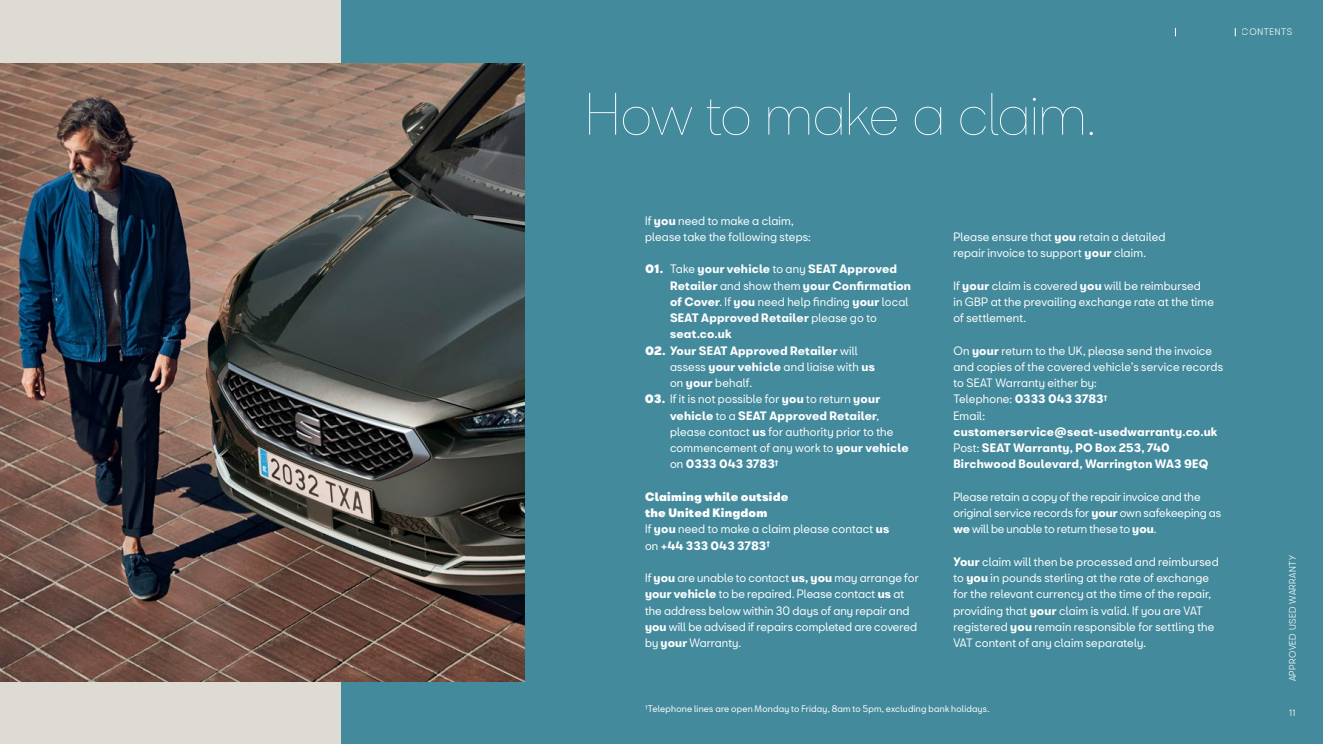
<style>
.page{position:relative;width:1323px;height:744px;background:#fff}
.page>*{position:absolute;margin:0;border:0;box-sizing:border-box;transform-origin:0 0}
.t1{font:200 55px "Seat Bcn";letter-spacing:-.01em;color:#fff}
.t2{font:11.25px/16.2px "Seat Bcn";letter-spacing:.01em;color:#fff}
.t3{font:700 11.25px/16.2px "Seat Bcn";letter-spacing:.02em;color:#fff}
.t4{font:900 11.25px/16.2px "Seat Bcn";letter-spacing:.025em;color:#fff}
.t5{font:8.75px "Seat Bcn";letter-spacing:.025em;color:#fff}
.t6{font:8.75px "Seat Bcn";letter-spacing:.05em;color:#fff}
.t7{font:8.75px "Seat Bcn";letter-spacing:.07em;color:#fff}
.s1{font-weight:700}
.s2{font-weight:900}
.s3{font-weight:400}
</style>
<div class="page">
<div style="left:340px;top:0;width:982px;height:744px;background:#438a9c"></div>
<div style="left:0;top:0;width:340px;height:744px;background:#dedad4"></div>
<img style="left:0;top:64px;width:524px;height:617px">
<h1 class="t1" style="left:585px;top:67px;width:512px">How to make a claim.</h1>
<p class="t7" style="left:1241px;top:24px;width:52px">CONTENTS</p>
<p class="t2" style="left:645px;top:211px;width:167px">If <span class="s1">you</span> need to make a claim, please take the following steps:</p>
<p class="t3" style="left:670px;top:259px;width:242px;text-indent:-25px"><span class="s2">01.</span> <span class="s3">Take</span> your vehicle <span class="s3">to any</span> SEAT Approved Retailer <span class="s3">and show them</span> your Confirmation of Cover<span class="s3">. If</span> you <span class="s3">need help finding</span> your <span class="s3">local </span>SEAT Approved Retailer <span class="s3">please go to </span>seat.co.uk</p>
<p class="t3" style="left:670px;top:340px;width:206px;text-indent:-25px"><span class="s2">02.</span> Your SEAT Approved Retailer <span class="s3">will assess</span> your vehicle <span class="s3">and liaise with</span> us <span class="s3">on</span> your <span class="s3">behalf.</span></p>
<p class="t2" style="left:670px;top:389px;width:240px;text-indent:-25px"><span class="s2">03.</span> If it is not possible for <span class="s1">you</span> to return <span class="s1">your vehicle</span> to a <span class="s1">SEAT Approved Retailer</span>, please contact <span class="s1">us</span> for authority prior to the commencement of any work to <span class="s1">your vehicle </span>on <span class="s1">0333 043 3783</span><sup>†</sup></p>
<p class="t4" style="left:645px;top:487px;width:246px">Claiming while outside<br>the United Kingdom<br><span class="s3">If</span> <span class="s1">you</span> <span class="s3">need to make a claim please contact</span> <span class="s1">us </span><span class="s3">on</span> <span class="s1">+44 333 043 3783</span><sup>†</sup></p>
<p class="t2" style="left:645px;top:568px;width:275px">If <span class="s1">you</span> are unable to contact <span class="s1">us, you</span> may arrange for <span class="s1">your vehicle</span> to be repaired. Please contact <span class="s1">us</span> at the address below within 30 days of any repair and <span class="s1">you</span> will be advised if repairs completed are covered by <span class="s1">your</span> Warranty.</p>
<p class="t2" style="left:953px;top:227px;width:213px">Please ensure that <span class="s1">you</span> retain a detailed repair invoice to support <span class="s1">your</span> claim.</p>
<p class="t2" style="left:953px;top:276px;width:262px">If <span class="s1">your</span> claim is covered <span class="s1">you</span> will be reimbursed<br>in GBP at the prevailing exchange rate at the time of settlement.</p>
<p class="t2" style="left:953px;top:341px;width:271px">On <span class="s1">your</span> return to the UK, please send the invoice and copies of the covered vehicle’s service records to SEAT Warranty either by:<br>Telephone: <span class="s1">0333 043 3783</span><sup>†<br></sup>Email:</p>
<p class="t3" style="left:953px;top:422px;width:265px">customerservice@seat-usedwarranty.co.uk<br><span class="s3">Post:</span> SEAT Warranty, PO Box 253, 740<br>Birchwood Boulevard, Warrington WA3 9EQ</p>
<p class="t2" style="left:953px;top:487px;width:269px">Please retain a copy of the repair invoice and the original service records for <span class="s1">your</span> own safekeeping as <span class="s1">we</span> will be unable to return these to <span class="s1">you</span>.</p>
<p class="t2" style="left:953px;top:552px;width:267px"><span class="s1">Your</span> claim will then be processed and reimbursed to <span class="s1">you</span> in pounds sterling at the rate of exchange for the relevant currency at the time of the repair, providing that <span class="s1">your</span> claim is valid. If you are VAT registered <span class="s1">you</span> remain responsible for settling the VAT content of any claim separately.</p>
<p class="t6" style="left:1284px;top:681px;width:127px;rotate:-90deg">APPROVED USED WARRANTY</p>
<p class="t5" style="left:645px;top:701px;width:346px"><sup>†</sup>Telephone lines are open Monday to Friday, 8am to 5pm, excluding bank holidays.</p>
<p class="t6" style="left:1289px;top:704px;width:8px">11</p>
</div>
